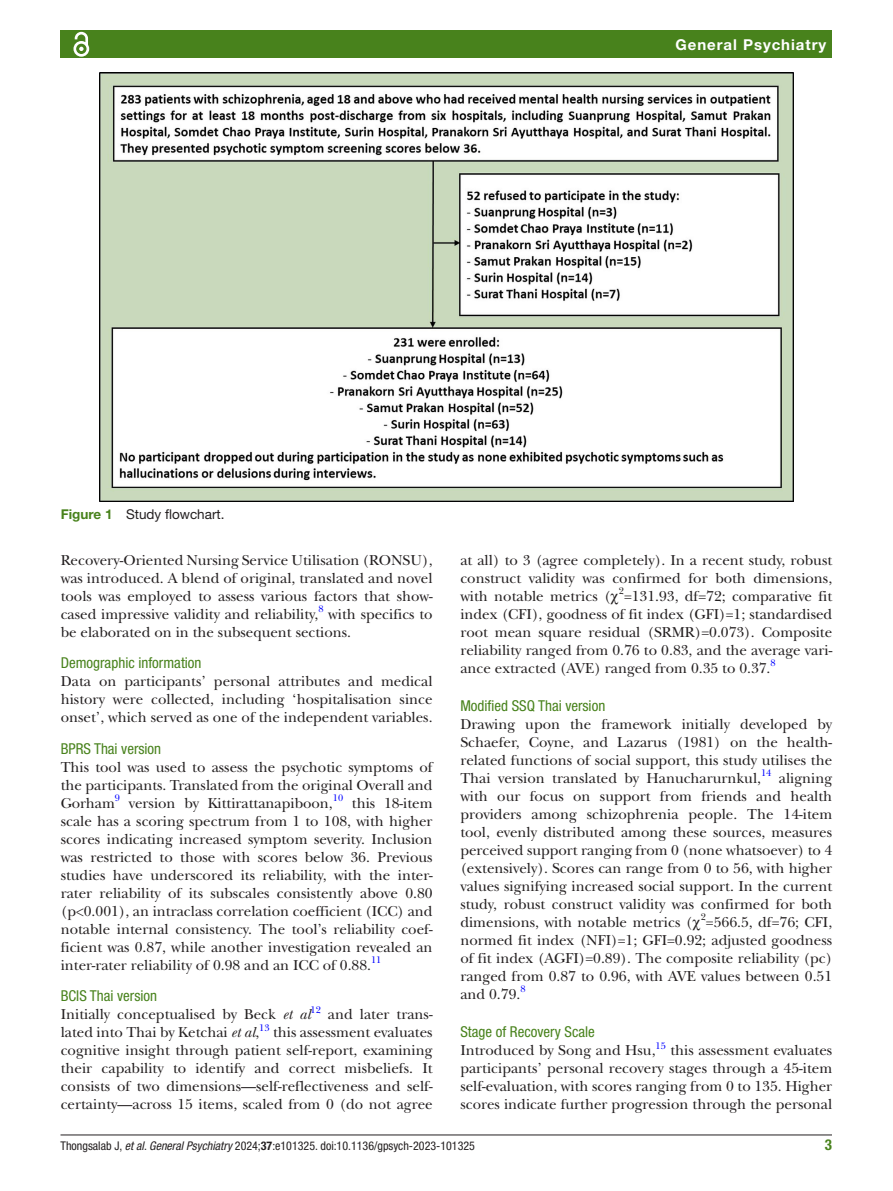
<style>
.page{position:relative;width:893px;height:1191px;background:#fff}
.page>*{position:absolute;margin:0;border:0;box-sizing:border-box;transform-origin:0 0}
.t1{font:15px/18px "New Baskerville";color:#231f20;text-align:justify}
.t2{font:condensed 15px "Helvetica Neue LT Std";color:#48821c}
.t3{font:700 15px "Helvetica Neue LT Std";letter-spacing:.065em;color:#fff}
.t4{font:700 condensed 15px "Helvetica Neue LT Std";color:#48821c}
.t5{font:13.5px "Helvetica Neue LT Std";color:#231f20}
.t6{font:condensed 12px "Helvetica Neue LT Std";color:#231f20}
.t7{font:9.9px "New Baskerville";color:#00f}
.t8{font:9.9px "New Baskerville";color:#231f20}
.s1{font-weight:700;color:#48821c}
.s2{font-style:italic}
.s3{font-weight:700}
</style>
<div class="page">
<hr style="left:61px;top:1134px;width:771px;height:1px;background:#231f20">
<div style="left:61px;top:31px;width:771px;height:27px;background:#48821c"></div>
<svg style="left:73px;top:31px;width:17px;height:26px"></svg>
<img style="left:99px;top:73px;width:695px;height:428px">
<p class="t3" style="left:675px;top:35px;width:152px">General Psychiatry</p>
<p class="t5" style="left:61px;top:506px;width:165px"><span class="s1">Figure 1</span> Study flowchart.</p>
<p class="t1" style="left:61px;top:551px;width:373px">Recovery-Oriented Nursing Service Utilisation (RONSU), was introduced. A blend of original, translated and novel tools was employed to assess various factors that show&shy;cased impressive validity and reliability,</p>
<p class="t7" style="left:318px;top:603px;width:7px">8</p>
<p class="t1" style="left:61px;top:605px;width:373px;text-indent:268px">with specifics to be elaborated on in the subsequent sections.</p>
<p class="t2" style="left:61px;top:654px;width:142px">Demographic information</p>
<p class="t1" style="left:61px;top:672px;width:373px">Data on participants’ personal attributes and medical history were collected, including ‘hospitalisation since onset’, which served as one of the independent variables.</p>
<p class="t2" style="left:61px;top:739px;width:102px">BPRS Thai version</p>
<p class="t1" style="left:61px;top:758px;width:373px">This tool was used to assess the psychotic symptoms of the participants. Translated from the original Overall and Gorham</p>
<p class="t7" style="left:115px;top:792px;width:7px">9</p>
<p class="t1" style="left:129px;top:794px;width:205px">version by Kittirattanapiboon,</p>
<p class="t7" style="left:333px;top:792px;width:12px">10</p>
<p class="t1" style="left:61px;top:794px;width:373px;text-indent:291px">this 18-item scale has a scoring spectrum from 1 to 108, with higher scores indicating increased symptom severity. Inclusion was restricted to those with scores below 36. Previous studies have underscored its reliability, with the inter&shy;rater reliability of its subscales consistently above 0.80 (p&lt;0.001), an intraclass correlation coefficient (ICC) and notable internal consistency. The tool’s reliability coef&shy;ficient was 0.87, while another investigation revealed an inter-rater reliability of 0.98 and an ICC of 0.88.</p>
<p class="t7" style="left:371px;top:954px;width:12px">11</p>
<p class="t2" style="left:61px;top:987px;width:98px">BCIS Thai version</p>
<p class="t1" style="left:61px;top:1005px;width:251px">Initially conceptualised by Beck <span class="s2">et al</span></p>
<p class="t7" style="left:311px;top:1003px;width:12px">12</p>
<p class="t1" style="left:328px;top:1005px;width:106px">and later trans-</p>
<p class="t1" style="left:61px;top:1023px;width:200px">lated into Thai by Ketchai <span class="s2">et al</span>,</p>
<p class="t7" style="left:259px;top:1021px;width:12px">13</p>
<p class="t1" style="left:61px;top:1023px;width:373px;text-indent:212px">this assessment evaluates cognitive insight through patient self-report, examining their capability to identify and correct misbeliefs. It consists of two dimensions—self-reflectiveness and self&shy;certainty—across 15 items, scaled from 0 (do not agree</p>
<p class="t1" style="left:460px;top:551px;width:373px">at all) to 3 (agree completely). In a recent study, robust construct validity was confirmed for both dimensions, with notable metrics (</p>
<p class="t8" style="left:619px;top:585px;width:7px">2</p>
<p class="t1" style="left:460px;top:587px;width:373px;text-indent:164px">=131.93, df=72; comparative fit index (CFI), goodness of fit index (GFI)=1; standardised root mean square residual (SRMR)=0.073). Composite reliability ranged from 0.76 to 0.83, and the average vari&shy;ance extracted (AVE) ranged from 0.35 to 0.37.</p>
<p class="t7" style="left:770px;top:657px;width:7px">8</p>
<p class="t2" style="left:460px;top:697px;width:146px">Modified SSQ Thai version</p>
<p class="t1" style="left:460px;top:715px;width:373px">Drawing upon the framework initially developed by Schaefer, Coyne, and Lazarus (1981) on the health&shy;related functions of social support, this study utilises the Thai version translated by Hanucharurnkul,</p>
<p class="t7" style="left:761px;top:767px;width:12px">14</p>
<p class="t1" style="left:460px;top:769px;width:373px;text-indent:318px">aligning with our focus on support from friends and health providers among schizophrenia people. The 14-item tool, evenly distributed among these sources, measures perceived support ranging from 0 (none whatsoever) to 4 (extensively). Scores can range from 0 to 56, with higher values signifying increased social support. In the current study, robust construct validity was confirmed for both dimensions, with notable metrics (</p>
<p class="t8" style="left:701px;top:911px;width:7px">2</p>
<p class="t1" style="left:460px;top:913px;width:373px;text-indent:246px">=566.5, df=76; CFI, normed fit index (NFI)=1; GFI=0.92; adjusted goodness of fit index (AGFI)=0.89). The composite reliability (pc) ranged from 0.87 to 0.96, with AVE values between 0.51 and 0.79.</p>
<p class="t7" style="left:520px;top:983px;width:7px">8</p>
<p class="t2" style="left:460px;top:1023px;width:136px">Stage of Recovery Scale</p>
<p class="t1" style="left:460px;top:1041px;width:197px">Introduced by Song and Hsu,</p>
<p class="t7" style="left:655px;top:1039px;width:12px">15</p>
<p class="t1" style="left:460px;top:1041px;width:373px;text-indent:210px">this assessment evaluates participants’ personal recovery stages through a 45-item self-evaluation, with scores ranging from 0 to 135. Higher scores indicate further progression through the personal</p>
<p class="t6" style="left:61px;top:1138px;width:416px">Thongsalab J, <span class="s2">et al</span>. <span class="s2">General Psychiatry</span> 2024;<span class="s3">37</span>:e101325. doi:10.1136/gpsych-2023-101325</p>
<p class="t4" style="left:825px;top:1135px;width:9px">3</p>
</div>
